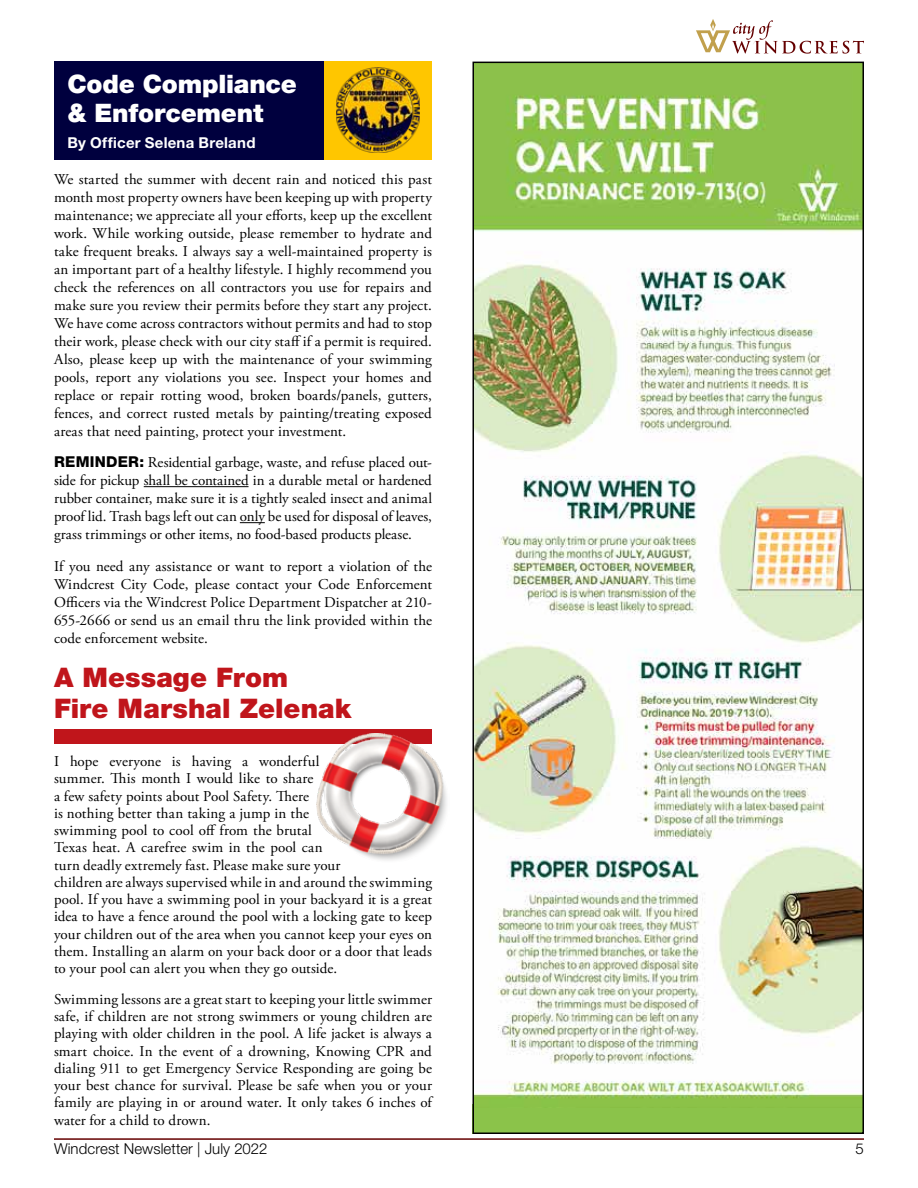
<style>
.page{position:relative;width:918px;height:1188px;background:#fff}
.page>*{position:absolute;margin:0;border:0;box-sizing:border-box;transform-origin:0 0}
.t1{font:900 27px/31.5px "Helvetica Neue LT Std";letter-spacing:.005em;color:#c0151b}
.t2{font:900 25.5px/28.5px "Helvetica Neue LT Std";letter-spacing:-.01em;color:#fff}
.t3{font:15px/18px "Adobe Garamond Pro";letter-spacing:.01em;color:#000;text-align:justify}
.t4{font:300 15px "Helvetica Neue LT Std";letter-spacing:.005em;color:#000}
.t5{font:700 15px "Helvetica Neue LT Std";letter-spacing:.015em;color:#fff}
.s1{font-family:"Helvetica Neue LT Std";font-weight:800}
</style>
<div class="page">
<svg style="left:696px;top:19px;width:168px;height:35px"></svg>
<div style="left:54px;top:62px;width:378px;height:98px;background:#00003e"></div>
<div style="left:324px;top:62px;width:108px;height:98px;background:#ffc600"></div>
<img style="left:336px;top:68px;width:84px;height:84px">
<div style="left:472px;top:1104px;width:392px;height:30px;background:#8bc34a"></div>
<img style="left:475px;top:65px;width:386px;height:1039px">
<div style="left:472px;top:62px;width:392px;height:1072px;border:2px solid #000"></div>
<hr style="left:144px;top:486px;width:105px;height:1px;background:#000">
<svg style="left:240px;top:522px;width:25px;height:1px"></svg>
<div style="left:54px;top:729px;width:378px;height:14px;background:#c0151b"></div>
<img style="left:316px;top:734px;width:131px;height:127px">
<hr style="left:54px;top:1138px;width:810px;height:2px;background:#650000">
<h2 class="t2" style="left:68px;top:70px;width:231px">Code Compliance &amp; Enforcement</h2>
<p class="t5" style="left:68px;top:134px;width:190px">By Officer Selena Breland</p>
<p class="t3" style="left:54px;top:170px;width:380px">We started the summer with decent rain and noticed this past month most property owners have been keeping up with property maintenance; we appreciate all your efforts, keep up the excellent work. While working outside, please remember to hydrate and take frequent breaks. I always say a well-maintained property is an important part of a healthy lifestyle. I highly recommend you check the references on all contractors you use for repairs and make sure you review their permits before they start any project.<br>We have come across contractors without permits and had to stop their work, please check with our city staff if a permit is required.<br>Also, please keep up with the maintenance of your swimming pools, report any violations you see. Inspect your homes and replace or repair rotting wood, broken boards/panels, gutters, fences, and correct rusted metals by painting/treating exposed areas that need painting, protect your investment.</p>
<p class="t3" style="left:54px;top:454px;width:380px"><span class="s1">REMINDER:</span> Residential garbage, waste, and refuse placed out&shy;side for pickup shall be contained in a durable metal or hardened rubber container, make sure it is a tightly sealed insect and animal proof lid. Trash bags left out can only be used for disposal of leaves, grass trimmings or other items, no food-based products please.</p>
<p class="t3" style="left:54px;top:557px;width:380px">If you need any assistance or want to report a violation of the Windcrest City Code, please contact your Code Enforcement Officers via the Windcrest Police Department Dispatcher at 210- 655-2666 or send us an email thru the link provided within the code enforcement website.</p>
<h1 class="t1" style="left:54px;top:661px;width:299px">A Message From<br>Fire Marshal Zelenak</h1>
<p class="t3" style="left:54px;top:753px;width:380px;line-height:17.2px;text-align:left">I hope everyone is having a wonderful<br>summer. This month I would like to share<br>a few safety points about Pool Safety. There<br>is nothing better than taking a jump in the<br>swimming pool to cool off from the brutal<br>Texas heat. A carefree swim in the pool can<br>turn deadly extremely fast. Please make sure your<br>children are always supervised while in and around the swimming pool. If you have a swimming pool in your backyard it is a great idea to have a fence around the pool with a locking gate to keep your children out of the area when you cannot keep your eyes on them. Installing an alarm on your back door or a door that leads to your pool can alert you when they go outside.</p>
<p class="t3" style="left:54px;top:991px;width:380px;line-height:17.2px">Swimming lessons are a great start to keeping your little swimmer safe, if children are not strong swimmers or young children are playing with older children in the pool. A life jacket is always a smart choice. In the event of a drowning, Knowing CPR and dialing 911 to get Emergency Service Responding are going be your best chance for survival. Please be safe when you or your family are playing in or around water. It only takes 6 inches of water for a child to drown.</p>
<p class="t4" style="left:54px;top:1140px;width:215px">Windcrest Newsletter | July 2022</p>
<p class="t4" style="left:856px;top:1140px;width:10px">5</p>
</div>
